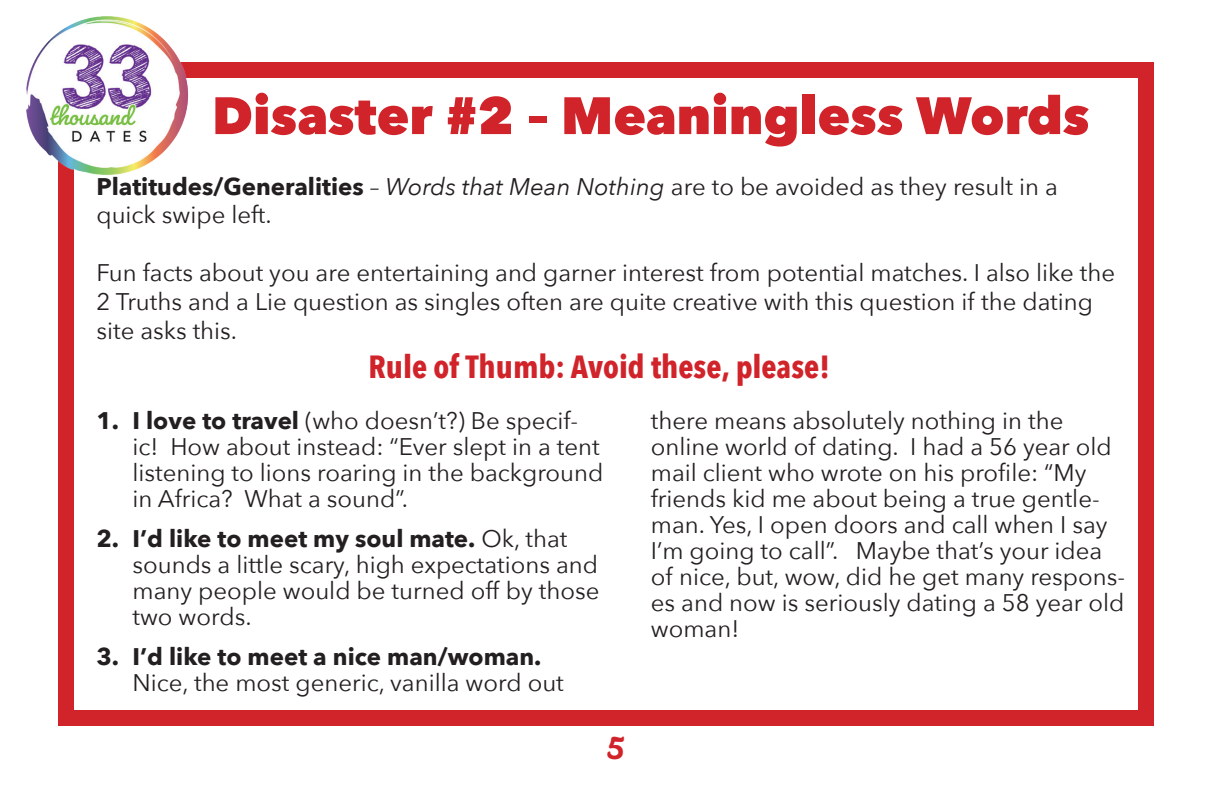
<style>
.page{position:relative;width:1224px;height:792px;background:#fff}
.page>*{position:absolute;margin:0;border:0;box-sizing:border-box;transform-origin:0 0}
.t1{font:800 52px "Avenir Next";color:#d1232a}
.t2{font:700 46px "Pacifico";color:#d1232a}
.t3{font:700 32px "Avenir Next Condensed";color:#d1232a}
.t4{font:24px/26px "Avenir Next";color:#231f20}
.t5{font:700 24px "Avenir Next";color:#231f20}
.s1{font-weight:700}
.s2{font-style:italic}
</style>
<div class="page">
<div style="left:58px;top:62px;width:1096px;height:664px;border:16px solid #d1232a"></div>
<img style="left:26px;top:16px;width:186px;height:178px">
<h1 class="t1" style="left:212px;top:84px;width:879px">Disaster #2 – Meaningless Words</h1>
<p class="t4" style="left:96px;top:171px;width:963px;line-height:28.8px"><span class="s1">Platitudes/Generalities</span> – <span class="s2">Words that Mean Nothing</span> are to be avoided as they result in a quick swipe left.</p>
<p class="t4" style="left:96px;top:257px;width:1020px;line-height:28.8px">Fun facts about you are entertaining and garner interest from potential matches. I also like the<br>2 Truths and a Lie question as singles often are quite creative with this question if the dating site asks this.</p>
<h3 class="t3" style="left:369px;top:347px;width:463px">Rule of Thumb: Avoid these, please!</h3>
<p class="t4" style="left:651px;top:406px;width:476px">there means absolutely nothing in the online world of dating. I had a 56 year old mail client who wrote on his profile: “My friends kid me about being a true gentle&shy;man. Yes, I open doors and call when I say I’m going to call”. Maybe that’s your idea of nice, but, wow, did he get many respons&shy;es and now is seriously dating a 58 year old woman!</p>
<p class="t4" style="left:132px;top:406px;width:472px;text-indent:-36px"><span class="s1">1. I love to travel</span> (who doesn’t?) Be specif&shy;ic! How about instead: “Ever slept in a tent listening to lions roaring in the background in Africa? What a sound”.</p>
<p class="t4" style="left:132px;top:525px;width:468px;text-indent:-36px"><span class="s1">2. I’d like to meet my soul mate.</span> Ok, that sounds a little scary, high expectations and many people would be turned off by those two words.</p>
<p class="t5" style="left:96px;top:636px;width:447px">3. I’d like to meet a nice man/woman.</p>
<p class="t4" style="left:132px;top:669px;width:433px">Nice, the most generic, vanilla word out</p>
<h2 class="t2" style="left:604px;top:716px;width:21px">5</h2>
</div>
